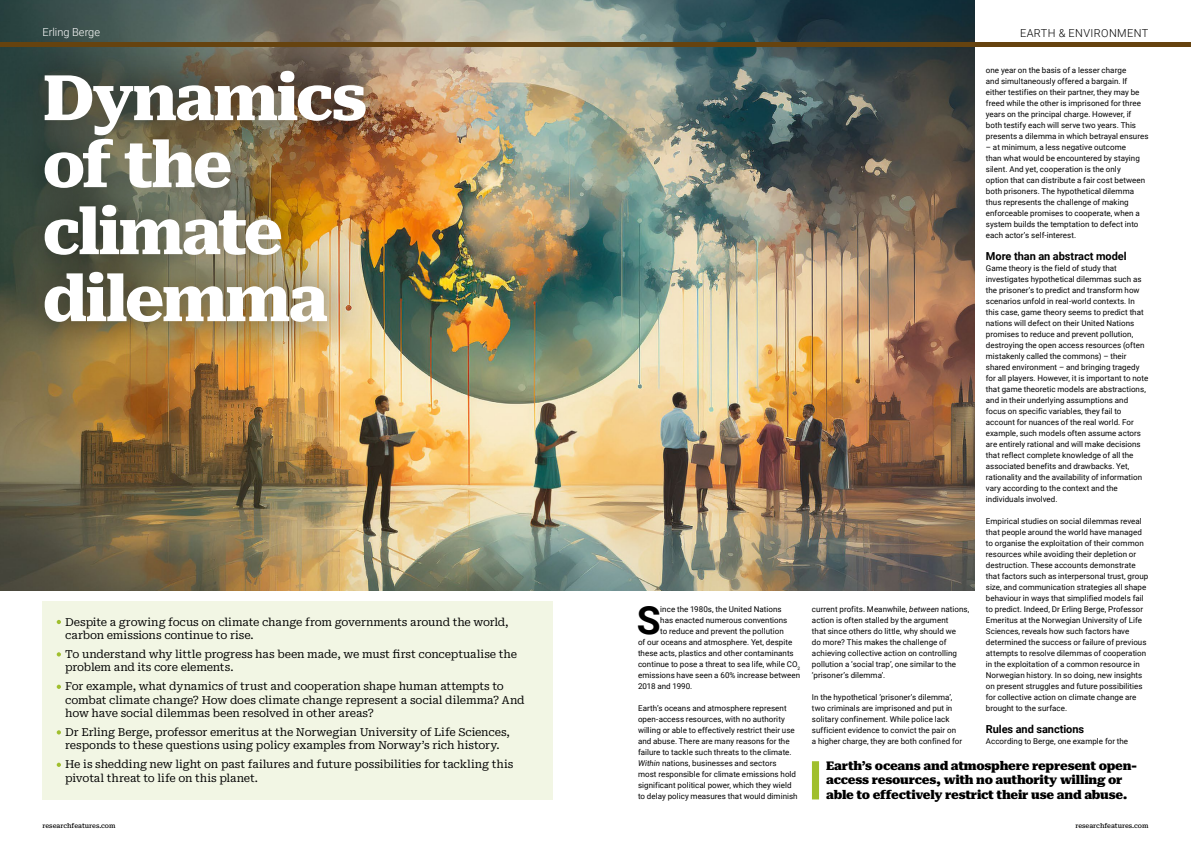
<style>
.page{position:relative;width:1191px;height:842px;background:#fff}
.page>*{position:absolute;margin:0;border:0;box-sizing:border-box;transform-origin:0 0}
.t1{font:800 63px/67px "Roboto Serif";letter-spacing:-.04em;color:#fff}
.First_Paragraph{font:700 38.9px "Roboto";color:#000}
.Pull-Quote{font:900 12px/14.4px "Roboto Serif";letter-spacing:-.02em;color:#000}
.Intro__Bullets{font:11px/13.2px "Roboto Serif";letter-spacing:-.01em;color:#000}
.Body_Copy{font:700 11px "Roboto";letter-spacing:-.005em;color:#000}
.t2{font:300 11px "Roboto";letter-spacing:.035em;color:#000}
.t3{font:300 11px "Roboto";color:#fff}
.Body_Copy-2{font:8px/11px "Roboto";letter-spacing:.005em;color:#000}
.First_Paragraph-2{font:8px "Roboto";letter-spacing:.005em;color:#000}
.t4{font:500 6.5px "Roboto Serif";color:#000}
.s1{font-style:italic}
</style>
<div class="page">
<img style="left:0;top:0;width:974px;height:590px">
<div style="left:3px;top:30px;width:404px;height:335px;background:#000;opacity:.75"></div>
<div style="left:812px;top:761px;width:7px;height:38px;background:#a0bf2e"></div>
<div style="left:43px;top:601px;width:510px;height:198px;background:#f2f6e4"></div>
<svg style="left:57px;top:620px;width:4px;height:4px"></svg>
<svg style="left:57px;top:652px;width:4px;height:4px"></svg>
<svg style="left:57px;top:685px;width:4px;height:4px"></svg>
<svg style="left:57px;top:730px;width:4px;height:4px"></svg>
<svg style="left:57px;top:763px;width:4px;height:4px"></svg>
<hr style="left:0;top:43px;width:1191px;height:4px;background:#66430f">
<p class="t3" style="left:43px;top:25px;width:59px">Erling Berge</p>
<p class="t2" style="left:1020px;top:25px;width:130px">EARTH &amp; ENVIRONMENT</p>
<p class="t1" style="left:43px;top:60px;width:326px">Dynamics of the climate dilemma</p>
<p class="Intro__Bullets" style="left:65px;top:614px;width:445px">Despite a growing focus on climate change from governments around the world, carbon emissions continue to rise.</p>
<p class="Intro__Bullets" style="left:65px;top:647px;width:453px">To understand why little progress has been made, we must first conceptualise the problem and its core elements.</p>
<p class="Intro__Bullets" style="left:65px;top:679px;width:461px">For example, what dynamics of trust and cooperation shape human attempts to combat climate change? How does climate change represent a social dilemma? And how have social dilemmas been resolved in other areas?</p>
<p class="Intro__Bullets" style="left:65px;top:725px;width:446px">Dr Erling Berge, professor emeritus at the Norwegian University of Life Sciences, responds to these questions using policy examples from Norway’s rich history.</p>
<p class="Intro__Bullets" style="left:65px;top:757px;width:450px">He is shedding new light on past failures and future possibilities for tackling this pivotal threat to life on this planet.</p>
<p class="First_Paragraph" style="left:636px;top:593px;width:25px">S</p>
<p class="First_Paragraph-2" style="left:660px;top:604px;width:123px">ince the 1980s, the United Nations</p>
<p class="First_Paragraph-2" style="left:660px;top:615px;width:129px">has enacted numerous conventions</p>
<p class="First_Paragraph-2" style="left:660px;top:626px;width:125px">to reduce and prevent the pollution</p>
<p class="First_Paragraph-2" style="left:638px;top:637px;width:156px">of our oceans and atmosphere. Yet, despite</p>
<p class="First_Paragraph-2" style="left:638px;top:648px;width:157px">these acts, plastics and other contaminants</p>
<p class="First_Paragraph-2" style="left:638px;top:659px;width:164px">continue to pose a threat to sea life, while CO<sub>2</sub></p>
<p class="First_Paragraph-2" style="left:638px;top:670px;width:164px">emissions have seen a 60% increase between</p>
<p class="First_Paragraph-2" style="left:638px;top:681px;width:56px">2018 and 1990.</p>
<p class="Body_Copy-2" style="left:638px;top:703px;width:161px">Earth’s oceans and atmosphere represent open-access resources, with no authority willing or able to effectively restrict their use and abuse. There are many reasons for the failure to tackle such threats to the climate.<br><span class="s1">Within</span> nations, businesses and sectors<br>most responsible for climate emissions hold significant political power, which they wield to delay policy measures that would diminish</p>
<p class="Body_Copy-2" style="left:812px;top:604px;width:159px">current profits. Meanwhile, <span class="s1">between</span> nations, action is often stalled by the argument<br>that since others do little, why should we<br>do more? This makes the challenge of achieving collective action on controlling pollution a ‘social trap’, one similar to the ‘prisoner’s dilemma’.</p>
<p class="Body_Copy-2" style="left:812px;top:692px;width:152px">In the hypothetical ‘prisoner’s dilemma’, two criminals are imprisoned and put in solitary confinement. While police lack sufficient evidence to convict the pair on a higher charge, they are both confined for</p>
<p class="Body_Copy-2" style="left:986px;top:65px;width:164px">one year on the basis of a lesser charge<br>and simultaneously offered a bargain. If either testifies on their partner, they may be freed while the other is imprisoned for three years on the principal charge. However, if both testify each will serve two years. This presents a dilemma in which betrayal ensures</p>
<p class="Body_Copy-2" style="left:986px;top:142px;width:161px">– at minimum, a less negative outcome<br>than what would be encountered by staying silent. And yet, cooperation is the only option that can distribute a fair cost between both prisoners. The hypothetical dilemma thus represents the challenge of making enforceable promises to cooperate, when a system builds the temptation to defect into each actor’s self-interest.</p>
<p class="Body_Copy" style="left:986px;top:249px;width:142px">More than an abstract model</p>
<p class="Body_Copy-2" style="left:986px;top:263px;width:164px">Game theory is the field of study that investigates hypothetical dilemmas such as the prisoner’s to predict and transform how scenarios unfold in real-world contexts. In this case, game theory seems to predict that nations will defect on their United Nations promises to reduce and prevent pollution, destroying the open access resources (often mistakenly called the commons) – their shared environment – and bringing tragedy for all players. However, it is important to note that game theoretic models are abstractions, and in their underlying assumptions and focus on specific variables, they fail to account for nuances of the real world. For example, such models often assume actors are entirely rational and will make decisions that reflect complete knowledge of all the associated benefits and drawbacks. Yet, rationality and the availability of information vary according to the context and the individuals involved.</p>
<p class="Body_Copy-2" style="left:986px;top:516px;width:164px">Empirical studies on social dilemmas reveal that people around the world have managed to organise the exploitation of their common resources while avoiding their depletion or destruction. These accounts demonstrate that factors such as interpersonal trust, group size, and communication strategies all shape behaviour in ways that simplified models fail to predict. Indeed, Dr Erling Berge, Professor Emeritus at the Norwegian University of Life Sciences, reveals how such factors have determined the success or failure of previous attempts to resolve dilemmas of cooperation in the exploitation of a common resource in Norwegian history. In so doing, new insights on present struggles and future possibilities for collective action on climate change are brought to the surface.</p>
<p class="Body_Copy" style="left:986px;top:722px;width:100px">Rules and sanctions</p>
<p class="Body_Copy-2" style="left:986px;top:736px;width:144px">According to Berge, one example for the</p>
<p class="Pull-Quote" style="left:826px;top:758px;width:312px">Earth’s oceans and atmosphere represent open&shy;access resources, with no authority willing or able to effectively restrict their use and abuse.</p>
<p class="t4" style="left:43px;top:820px;width:74px">researchfeatures.com</p>
<p class="t4" style="left:1075px;top:820px;width:74px">researchfeatures.com</p>
</div>
